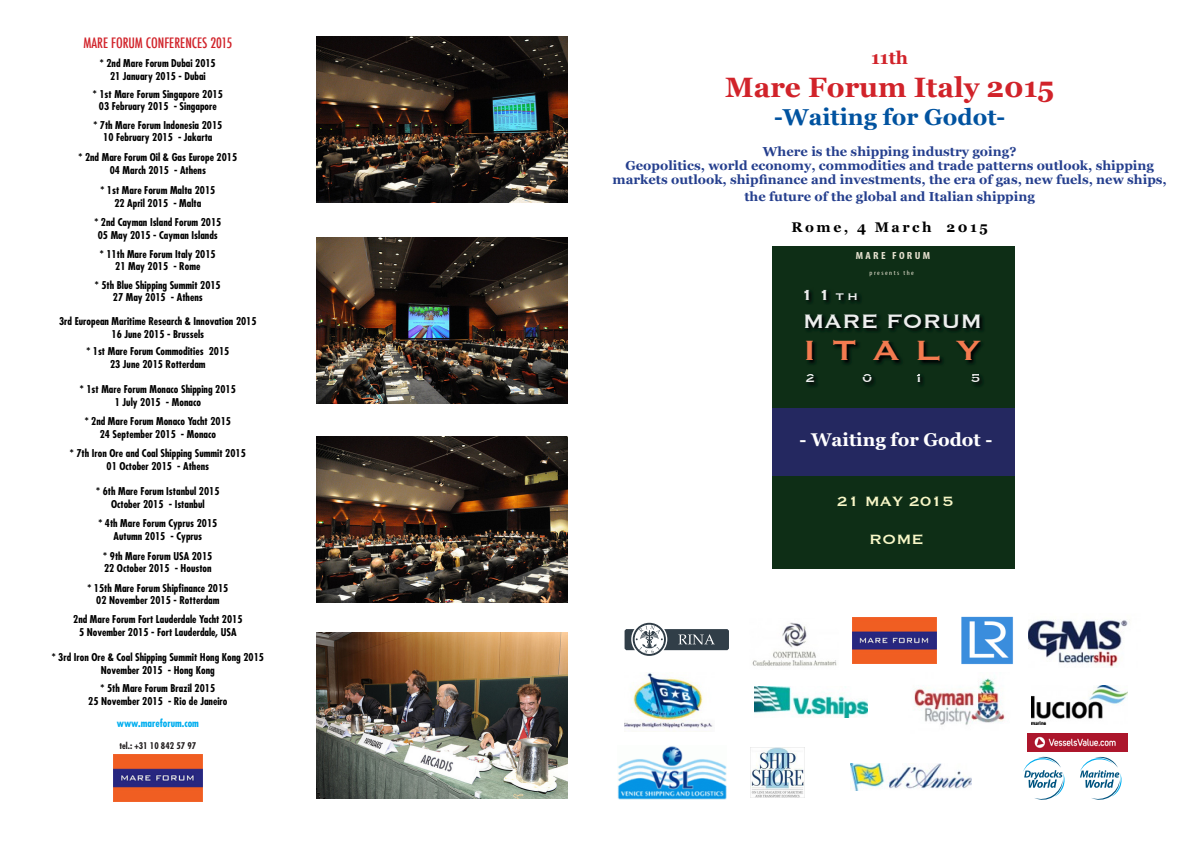
<style>
.page{position:relative;width:1191px;height:842px;background:#fff}
.page>*{position:absolute;margin:0;border:0;box-sizing:border-box;transform-origin:0 0}
.t1{font:36.5px "Copperplate";letter-spacing:.37em;color:#f47b50;scale:1.13 1}
.t2{font:700 28px "Georgia";color:#d1232a}
.t3{font:25.5px "Copperplate";color:#edeeed}
.t4{font:700 23px "Georgia";color:#0153a0}
.t5{font:18.9px "Copperplate";color:#edeeed;scale:1.13 1}
.t6{font:700 18.3px "Georgia";color:#fff}
.t7{font:700 18px "Georgia";color:#d1232a}
.t8{font:17.6px "Copperplate";color:#f8f7c7}
.t9{font:15.4px "Copperplate";color:#edeeed}
.t10{font:500 condensed 14px "Futura";color:#d1232a}
.t11{font:700 14px "Georgia";letter-spacing:.18em;color:#000}
.t12{font:700 13px/14px "Georgia";color:#253f8e;text-align:center}
.t13{font:700 condensed 10.5px "Futura Std";color:#000}
.t14{font:700 condensed 10.5px "Futura Std";color:#00aeef}
.t15{font:700 condensed 10.4px "Myriad Pro";letter-spacing:.2em;color:#e4e0ce;scale:1.12 1}
.t16{font:700 condensed 9px "Futura Std";color:#231f20}
.t17{font:condensed 6.6px "Myriad Pro";letter-spacing:.2em;color:#e4e0ce;scale:1.12 1}
.s1{font-size:12.6px}
</style>
<div class="page">
<img style="left:317px;top:36px;width:250px;height:166px">
<img style="left:317px;top:237px;width:250px;height:166px">
<img style="left:317px;top:437px;width:250px;height:166px">
<img style="left:317px;top:632px;width:250px;height:167px">
<svg style="left:624px;top:623px;width:105px;height:33px"></svg>
<img style="left:113px;top:755px;width:89px;height:46px">
<img style="left:750px;top:748px;width:54px;height:49px">
<img style="left:852px;top:617px;width:84px;height:47px">
<svg style="left:1023px;top:756px;width:42px;height:44px"></svg>
<svg style="left:1080px;top:756px;width:42px;height:44px"></svg>
<img style="left:752px;top:622px;width:85px;height:44px">
<img style="left:617px;top:746px;width:109px;height:54px">
<img style="left:851px;top:763px;width:120px;height:27px">
<img style="left:624px;top:672px;width:89px;height:60px">
<img style="left:754px;top:687px;width:114px;height:31px">
<img style="left:961px;top:616px;width:52px;height:49px">
<img style="left:1028px;top:619px;width:100px;height:48px">
<img style="left:1031px;top:685px;width:96px;height:39px">
<img style="left:914px;top:678px;width:91px;height:47px">
<img style="left:1027px;top:733px;width:100px;height:18px">
<div style="left:772px;top:247px;width:242px;height:322px;background:#0e2e16"></div>
<div style="left:772px;top:408px;width:242px;height:68px;background:#242860"></div>
<img style="left:807px;top:376px;width:172px;height:6px">
<img style="left:806px;top:315px;width:172px;height:14px">
<img style="left:978px;top:316px;width:5px;height:13px">
<img style="left:808px;top:342px;width:116px;height:32px">
<img style="left:924px;top:342px;width:57px;height:22px">
<img style="left:806px;top:374px;width:173px;height:2px">
<img style="left:806px;top:291px;width:55px;height:12px">
<p class="t10" style="left:84px;top:33px;width:150px">MARE FORUM CONFERENCES 2015</p>
<p class="t13" style="left:100px;top:57px;width:117px">* 2nd Mare Forum Dubai 2015</p>
<p class="t13" style="left:110px;top:70px;width:97px">21 January 2015 - Dubai</p>
<p class="t13" style="left:93px;top:87px;width:131px">* 1st Mare Forum Singapore 2015</p>
<p class="t13" style="left:99px;top:100px;width:119px">03 February 2015 - Singapore</p>
<p class="t13" style="left:93px;top:118px;width:130px">* 7th Mare Forum Indonesia 2015</p>
<p class="t13" style="left:103px;top:131px;width:111px">10 February 2015 - Jakarta</p>
<p class="t13" style="left:78px;top:151px;width:160px">* 2nd Mare Forum Oil &amp; Gas Europe 2015</p>
<p class="t13" style="left:110px;top:163px;width:98px">04 March 2015 - Athens</p>
<p class="t13" style="left:100px;top:184px;width:116px">* 1st Mare Forum Malta 2015</p>
<p class="t13" style="left:114px;top:196px;width:88px">22 April 2015 - Malta</p>
<p class="t13" style="left:94px;top:216px;width:128px">* 2nd Cayman Island Forum 2015</p>
<p class="t13" style="left:98px;top:229px;width:122px">05 May 2015 - Cayman Islands</p>
<p class="t13" style="left:100px;top:247px;width:117px">* 11th Mare Forum Italy 2015</p>
<p class="t13" style="left:115px;top:260px;width:87px">21 May 2015 - Rome</p>
<p class="t13" style="left:95px;top:278px;width:127px">* 5th Blue Shipping Summit 2015</p>
<p class="t13" style="left:113px;top:291px;width:91px">27 May 2015 - Athens</p>
<p class="t13" style="left:59px;top:315px;width:199px">3rd European Maritime Research &amp; Innovation 2015</p>
<p class="t13" style="left:112px;top:327px;width:94px">16 June 2015 - Brussels</p>
<p class="t13" style="left:86px;top:345px;width:145px">* 1st Mare Forum Commodities 2015</p>
<p class="t13" style="left:110px;top:357px;width:97px">23 June 2015 Rotterdam</p>
<p class="t13" style="left:80px;top:383px;width:157px">* 1st Mare Forum Monaco Shipping 2015</p>
<p class="t13" style="left:115px;top:395px;width:88px">1 July 2015 - Monaco</p>
<p class="t13" style="left:85px;top:415px;width:148px">* 2nd Mare Forum Monaco Yacht 2015</p>
<p class="t13" style="left:100px;top:427px;width:118px">24 September 2015 - Monaco</p>
<p class="t13" style="left:70px;top:447px;width:177px">* 7th Iron Ore and Coal Shipping Summit 2015</p>
<p class="t13" style="left:107px;top:460px;width:104px">01 October 2015 - Athens</p>
<p class="t13" style="left:96px;top:485px;width:125px">* 6th Mare Forum Istanbul 2015</p>
<p class="t13" style="left:111px;top:497px;width:95px">October 2015 - Istanbul</p>
<p class="t13" style="left:98px;top:517px;width:120px">* 4th Mare Forum Cyprus 2015</p>
<p class="t13" style="left:113px;top:530px;width:90px">Autumn 2015 - Cyprus</p>
<p class="t13" style="left:103px;top:549px;width:111px">* 9th Mare Forum USA 2015</p>
<p class="t13" style="left:104px;top:562px;width:109px">22 October 2015 - Houston</p>
<p class="t13" style="left:87px;top:581px;width:142px">* 15th Mare Forum Shipfinance 2015</p>
<p class="t13" style="left:96px;top:594px;width:125px">02 November 2015 - Rotterdam</p>
<p class="t13" style="left:73px;top:613px;width:171px">2nd Mare Forum Fort Lauderdale Yacht 2015</p>
<p class="t13" style="left:79px;top:625px;width:159px">5 November 2015 - Fort Lauderdale, USA</p>
<p class="t13" style="left:52px;top:650px;width:214px">* 3rd Iron Ore &amp; Coal Shipping Summit Hong Kong 2015</p>
<p class="t13" style="left:101px;top:663px;width:115px">November 2015 - Hong Kong</p>
<p class="t13" style="left:100px;top:682px;width:116px">* 5th Mare Forum Brazil 2015</p>
<p class="t13" style="left:88px;top:694px;width:141px">25 November 2015 - Rio de Janeiro</p>
<p class="t14" style="left:117px;top:716px;width:84px">www.mareforum.com</p>
<p class="t16" style="left:119px;top:740px;width:78px">tel.: +31 10 842 57 97</p>
<p class="t7" style="left:871px;top:44px;width:39px">11th</p>
<p class="t2" style="left:725px;top:67px;width:331px">Mare Forum Italy 2015</p>
<p class="t4" style="left:774px;top:100px;width:233px">-Waiting for Godot-</p>
<p class="t12" style="left:763px;top:144px;width:255px">Where is the shipping industry going?</p>
<p class="t12" style="left:612px;top:158px;width:556px">Geopolitics, world economy, commodities and trade patterns outlook, shipping markets outlook, shipfinance and investments, the era of gas, new fuels, new ships,</p>
<p class="t12" style="left:744px;top:188px;width:292px">the future of the global and Italian shipping</p>
<p class="t11" style="left:791px;top:216px;width:198px">Rome, 4 March 2015</p>
<p class="t15" style="left:856px;top:249px;width:68px">MARE FORUM</p>
<p class="t17" style="left:869px;top:269px;width:41px">presents the</p>
<p class="t3" style="left:803px;top:304px;width:181px">MARE FORUM</p>
<p class="t1" style="left:803px;top:326px;width:159px">ITALY</p>
<p class="t5" style="left:801px;top:283px;width:52px">11<span class="s1">TH</span></p>
<p class="t9" style="left:805px;top:368px;width:11px">2</p>
<p class="t9" style="left:862px;top:368px;width:11px">0</p>
<p class="t9" style="left:914px;top:368px;width:11px">1</p>
<p class="t9" style="left:971px;top:368px;width:11px">5</p>
<p class="t6" style="left:799px;top:428px;width:194px">- Waiting for Godot -</p>
<p class="t8" style="left:837px;top:490px;width:118px">21 MAY 2015</p>
<p class="t8" style="left:869px;top:527px;width:56px">ROME</p>
</div>
